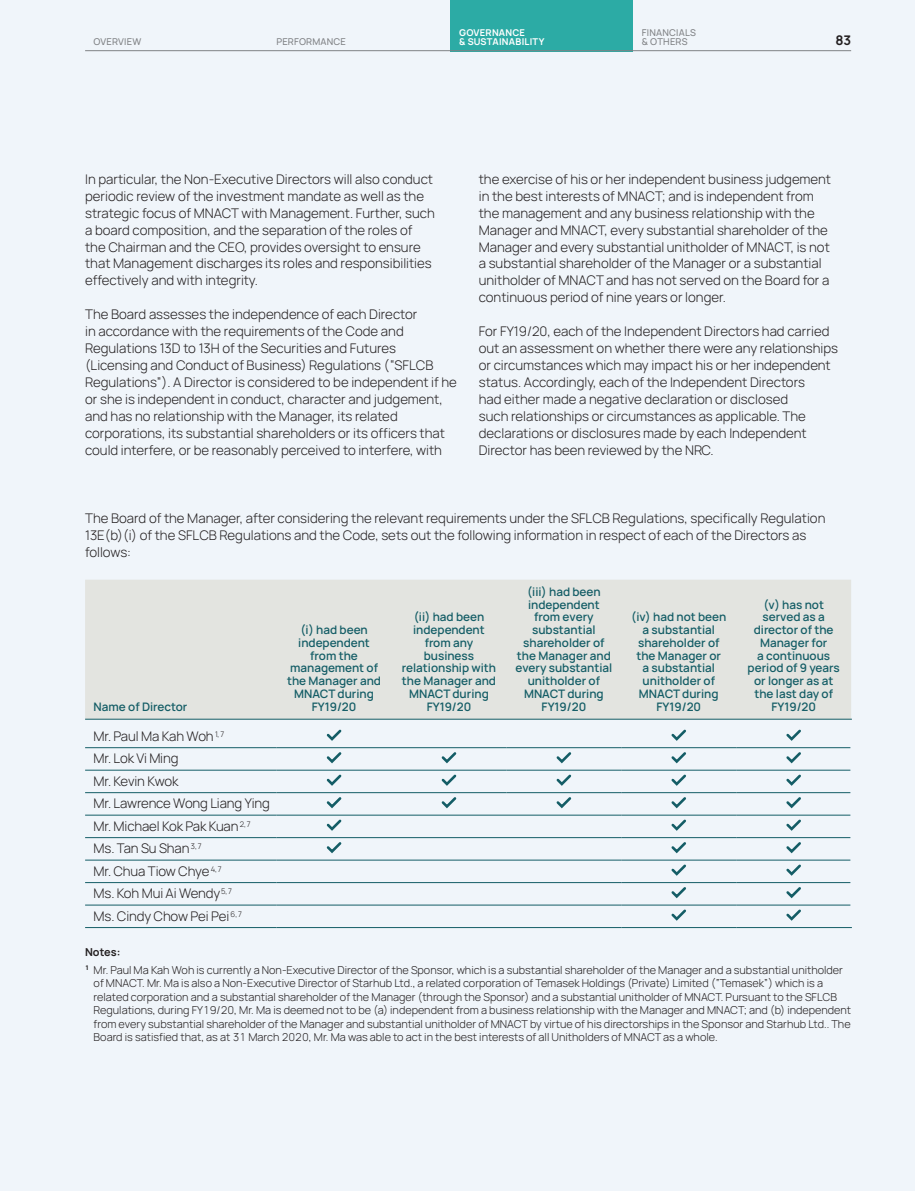
<style>
.page{position:relative;width:915px;height:1191px;background:#fff}
.page>*{position:absolute;margin:0;border:0;box-sizing:border-box;transform-origin:0 0}
.t1{font:300 12.75px/17px "Manrope 3";color:#231f20}
.t2{font:700 12.75px "Manrope 3";color:#231f20}
.t3{font:600 11.25px/12.8px "Manrope 3";color:#145d66;text-align:center}
.t4{font:300 10.5px/13.5px "Manrope 3";color:#231f20}
.t5{font:500 9px/9px "Manrope 3";letter-spacing:.025em;color:#808285}
.t6{font:700 9px/9px "Manrope 3";letter-spacing:.025em;color:#fff}
.s1{font-weight:700}
</style>
<div class="page">
<div style="left:0;top:0;width:914px;height:1191px;background:#f0f5fa"></div>
<div style="left:85px;top:580px;width:765px;height:139px;background:#e3e4e0"></div>
<svg style="left:850px;top:747px;width:1px;height:159px"></svg>
<hr style="left:85px;top:719px;width:766px;height:1px;background:#145d66">
<hr style="left:85px;top:747px;width:191px;height:1px;background:#145d66">
<hr style="left:85px;top:770px;width:191px;height:1px;background:#145d66">
<hr style="left:85px;top:792px;width:191px;height:1px;background:#145d66">
<hr style="left:276px;top:747px;width:230px;height:1px;background:#145d66">
<hr style="left:276px;top:770px;width:230px;height:1px;background:#145d66">
<hr style="left:276px;top:792px;width:230px;height:1px;background:#145d66">
<hr style="left:506px;top:747px;width:115px;height:1px;background:#145d66">
<hr style="left:506px;top:770px;width:115px;height:1px;background:#145d66">
<hr style="left:506px;top:792px;width:115px;height:1px;background:#145d66">
<hr style="left:621px;top:747px;width:115px;height:1px;background:#145d66">
<hr style="left:621px;top:770px;width:115px;height:1px;background:#145d66">
<hr style="left:621px;top:792px;width:115px;height:1px;background:#145d66">
<hr style="left:736px;top:747px;width:114px;height:1px;background:#145d66">
<hr style="left:736px;top:770px;width:114px;height:1px;background:#145d66">
<hr style="left:736px;top:792px;width:114px;height:1px;background:#145d66">
<hr style="left:85px;top:814px;width:191px;height:1px;background:#145d66">
<hr style="left:85px;top:837px;width:191px;height:1px;background:#145d66">
<hr style="left:276px;top:814px;width:345px;height:1px;background:#145d66">
<hr style="left:276px;top:837px;width:345px;height:1px;background:#145d66">
<hr style="left:621px;top:814px;width:115px;height:1px;background:#145d66">
<hr style="left:621px;top:837px;width:115px;height:1px;background:#145d66">
<hr style="left:736px;top:814px;width:114px;height:1px;background:#145d66">
<hr style="left:736px;top:837px;width:114px;height:1px;background:#145d66">
<hr style="left:85px;top:859px;width:191px;height:1px;background:#145d66">
<hr style="left:85px;top:882px;width:191px;height:1px;background:#145d66">
<hr style="left:85px;top:904px;width:191px;height:1px;background:#145d66">
<hr style="left:85px;top:927px;width:191px;height:1px;background:#145d66">
<hr style="left:276px;top:859px;width:345px;height:1px;background:#145d66">
<hr style="left:276px;top:882px;width:345px;height:1px;background:#145d66">
<hr style="left:276px;top:904px;width:345px;height:1px;background:#145d66">
<hr style="left:276px;top:927px;width:345px;height:1px;background:#145d66">
<hr style="left:621px;top:859px;width:115px;height:1px;background:#145d66">
<hr style="left:621px;top:882px;width:115px;height:1px;background:#145d66">
<hr style="left:621px;top:904px;width:115px;height:1px;background:#145d66">
<hr style="left:621px;top:927px;width:115px;height:1px;background:#145d66">
<hr style="left:736px;top:859px;width:114px;height:1px;background:#145d66">
<hr style="left:736px;top:882px;width:114px;height:1px;background:#145d66">
<hr style="left:736px;top:904px;width:114px;height:1px;background:#145d66">
<hr style="left:736px;top:927px;width:115px;height:1px;background:#145d66">
<svg style="left:326px;top:729px;width:16px;height:12px"></svg>
<svg style="left:671px;top:729px;width:15px;height:12px"></svg>
<svg style="left:786px;top:729px;width:15px;height:12px"></svg>
<svg style="left:326px;top:752px;width:16px;height:12px"></svg>
<svg style="left:441px;top:752px;width:16px;height:12px"></svg>
<svg style="left:556px;top:752px;width:16px;height:12px"></svg>
<svg style="left:671px;top:752px;width:15px;height:12px"></svg>
<svg style="left:786px;top:752px;width:15px;height:12px"></svg>
<svg style="left:326px;top:774px;width:16px;height:12px"></svg>
<svg style="left:441px;top:774px;width:16px;height:12px"></svg>
<svg style="left:556px;top:774px;width:16px;height:12px"></svg>
<svg style="left:671px;top:774px;width:15px;height:12px"></svg>
<svg style="left:786px;top:774px;width:15px;height:12px"></svg>
<svg style="left:326px;top:797px;width:16px;height:12px"></svg>
<svg style="left:441px;top:797px;width:16px;height:12px"></svg>
<svg style="left:556px;top:797px;width:16px;height:12px"></svg>
<svg style="left:671px;top:797px;width:15px;height:12px"></svg>
<svg style="left:786px;top:797px;width:15px;height:12px"></svg>
<svg style="left:326px;top:819px;width:16px;height:12px"></svg>
<svg style="left:671px;top:819px;width:15px;height:12px"></svg>
<svg style="left:786px;top:819px;width:15px;height:12px"></svg>
<svg style="left:326px;top:842px;width:16px;height:12px"></svg>
<svg style="left:671px;top:842px;width:15px;height:12px"></svg>
<svg style="left:786px;top:842px;width:15px;height:12px"></svg>
<svg style="left:671px;top:864px;width:15px;height:12px"></svg>
<svg style="left:786px;top:864px;width:15px;height:12px"></svg>
<svg style="left:671px;top:887px;width:15px;height:12px"></svg>
<svg style="left:786px;top:887px;width:15px;height:12px"></svg>
<svg style="left:671px;top:909px;width:15px;height:12px"></svg>
<svg style="left:786px;top:909px;width:15px;height:12px"></svg>
<div style="left:450px;top:0;width:183px;height:51px;background:#2caba5"></div>
<hr style="left:85px;top:50px;width:765px;height:1px;background:#808285">
<p class="t6" style="left:459px;top:29px;width:87px">GOVERNANCE<br>&amp; SUSTAINABILITY</p>
<p class="t5" style="left:641px;top:29px;width:56px">FINANCIALS &amp; OTHERS</p>
<p class="t5" style="left:94px;top:38px;width:49px">OVERVIEW</p>
<p class="t5" style="left:276px;top:38px;width:71px">PERFORMANCE</p>
<p class="t2" style="left:835px;top:35px;width:17px">83</p>
<p class="t1" style="left:85px;top:172px;width:351px">In particular, the Non-Executive Directors will also conduct periodic review of the investment mandate as well as the strategic focus of MNACT with Management. Further, such a board composition, and the separation of the roles of the Chairman and the CEO, provides oversight to ensure that Management discharges its roles and responsibilities effectively and with integrity.</p>
<p class="t1" style="left:85px;top:308px;width:373px">The Board assesses the independence of each Director<br>in accordance with the requirements of the Code and Regulations 13D to 13H of the Securities and Futures (Licensing and Conduct of Business) Regulations (“SFLCB Regulations”). A Director is considered to be independent if he or she is independent in conduct, character and judgement, and has no relationship with the Manager, its related corporations, its substantial shareholders or its officers that could interfere, or be reasonably perceived to interfere, with</p>
<p class="t1" style="left:478px;top:172px;width:353px">the exercise of his or her independent business judgement in the best interests of MNACT; and is independent from the management and any business relationship with the Manager and MNACT, every substantial shareholder of the Manager and every substantial unitholder of MNACT, is not a substantial shareholder of the Manager or a substantial unitholder of MNACT and has not served on the Board for a continuous period of nine years or longer.</p>
<p class="t1" style="left:478px;top:325px;width:360px">For FY19/20, each of the Independent Directors had carried out an assessment on whether there were any relationships or circumstances which may impact his or her independent status. Accordingly, each of the Independent Directors<br>had either made a negative declaration or disclosed<br>such relationships or circumstances as applicable. The declarations or disclosures made by each Independent Director has been reviewed by the NRC.</p>
<p class="t1" style="left:85px;top:511px;width:741px">The Board of the Manager, after considering the relevant requirements under the SFLCB Regulations, specifically Regulation<br>13E(b)(i) of the SFLCB Regulations and the Code, sets out the following information in respect of each of the Directors as follows:</p>
<p class="t3" style="left:94px;top:701px;width:95px">Name of Director</p>
<p class="t3" style="left:287px;top:625px;width:95px">(i) had been independent from the management of the Manager and<br>MNACT during<br>FY19/20</p>
<p class="t3" style="left:402px;top:612px;width:96px">(ii) had been independent from any business relationship with the Manager and<br>MNACT during<br>FY19/20</p>
<p class="t3" style="left:515px;top:586px;width:98px">(iii) had been independent from every substantial shareholder of the Manager and every substantial unitholder of<br>MNACT during<br>FY19/20</p>
<p class="t3" style="left:631px;top:612px;width:96px">(iv) had not been a substantial shareholder of the Manager or<br>a substantial unitholder of<br>MNACT during<br>FY19/20</p>
<p class="t3" style="left:747px;top:599px;width:94px">(v) has not served as a director of the<br>Manager for<br>a continuous period of 9 years or longer as at the last day of<br>FY19/20</p>
<p class="t1" style="left:94px;top:726px;width:178px;line-height:22.5px">Mr. Paul Ma Kah Woh <sup>1,</sup> <sup>7<br></sup>Mr. Lok Vi Ming<br>Mr. Kevin Kwok<br>Mr. Lawrence Wong Liang Ying<br>Mr. Michael Kok Pak Kuan <sup>2,</sup> <sup>7<br></sup>Ms. Tan Su Shan <sup>3,</sup> <sup>7<br></sup>Mr. Chua Tiow Chye <sup>4,</sup> <sup>7<br></sup>Ms. Koh Mui Ai Wendy <sup>5,</sup> <sup>7<br></sup>Ms. Cindy Chow Pei Pei <sup>6,</sup> <sup>7</sup></p>
<p class="t4" style="left:85px;top:944px;width:759px;line-height:17.7px"><span class="s1">Notes:<br></span><sup>1</sup> Mr. Paul Ma Kah Woh is currently a Non-Executive Director of the Sponsor, which is a substantial shareholder of the Manager and a substantial unitholder</p>
<p class="t4" style="left:94px;top:978px;width:758px">of MNACT. Mr. Ma is also a Non-Executive Director of Starhub Ltd., a related corporation of Temasek Holdings (Private) Limited (“Temasek”) which is a related corporation and a substantial shareholder of the Manager (through the Sponsor) and a substantial unitholder of MNACT. Pursuant to the SFLCB Regulations, during FY19/20, Mr. Ma is deemed not to be (a) independent from a business relationship with the Manager and MNACT; and (b) independent from every substantial shareholder of the Manager and substantial unitholder of MNACT by virtue of his directorships in the Sponsor and Starhub Ltd.. The Board is satisfied that, as at 31 March 2020, Mr. Ma was able to act in the best interests of all Unitholders of MNACT as a whole.</p>
</div>
